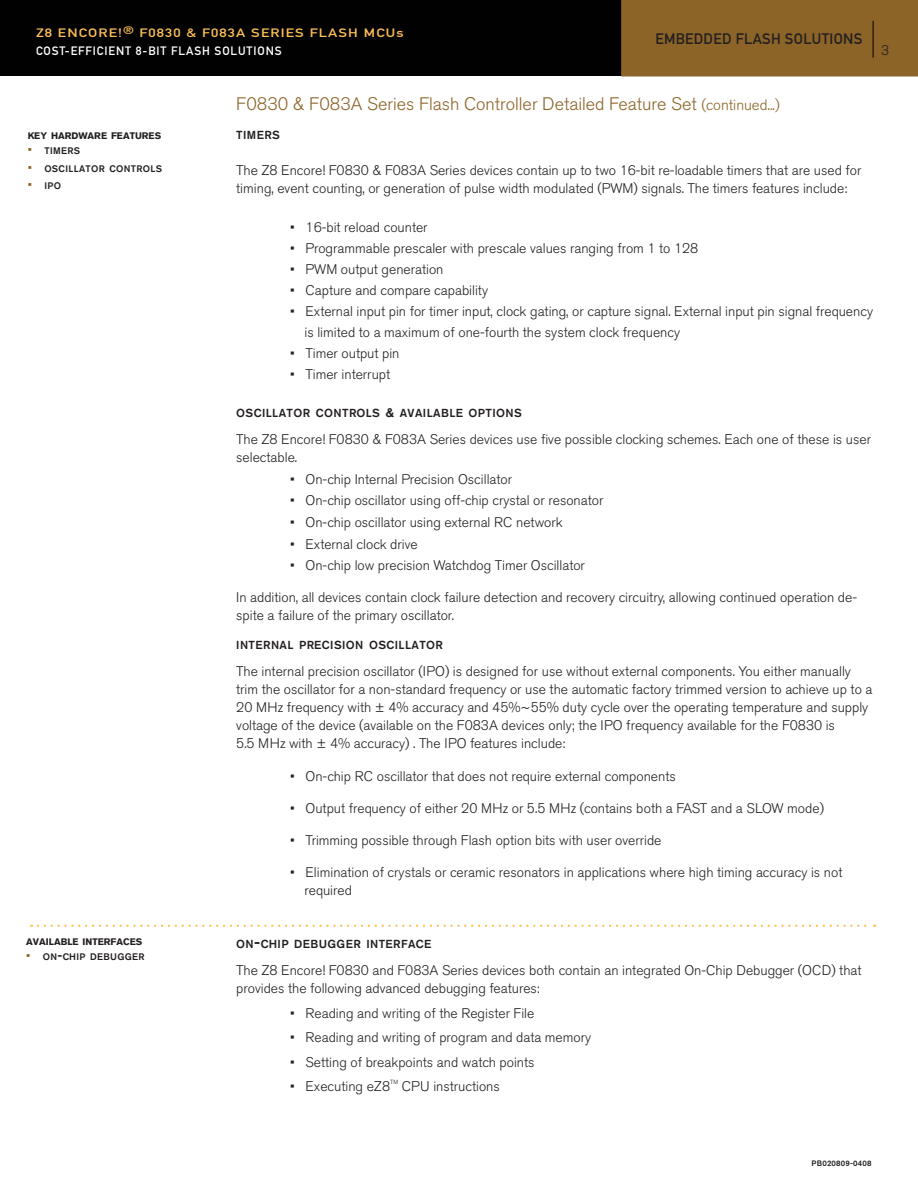
<style>
.page{position:relative;width:918px;height:1188px;background:#fff}
.page>*{position:absolute;margin:0;border:0;box-sizing:border-box;transform-origin:0 0}
.Headers{font:300 18px "Akzidenz Grotesk BE";color:#8c6428}
.t1{font:15px "DIN Mittelschrift Std";letter-spacing:.02em;color:#231f20}
.Headers-2{font:300 13.8px/18px "Akzidenz Grotesk BE";color:#231f20}
.Body{font:300 13.8px/18px "Akzidenz Grotesk BE";color:#231f20}
.t2{font:12px "DIN Mittelschrift Std";letter-spacing:.075em;color:#fdbf56;scale:1.25 1}
.t3{font:12px "DIN Mittelschrift Std";letter-spacing:.075em;color:#fff}
.Subheaders{font:500 11.55px "Akzidenz Grotesk BE";letter-spacing:.035em;color:#231f20}
.Bullet_Header{font:500 9.45px "Akzidenz Grotesk BE";letter-spacing:.035em;color:#231f20}
.Bullet_Header-2{font:700 9.45px "Akzidenz Grotesk BE";color:#231f20}
.Subheaders-2{font:500 7.8px "Akzidenz Grotesk BE";letter-spacing:.025em;color:#231f20}
.Headers-3{font:300 6px "Akzidenz Grotesk BE";color:#231f20}
.s1{font-weight:300;font-size:12.75px;color:#8c6428}
.s2{font-size:13.5px}
.s3{font-size:15px}
.s4{font-size:16.5px}
</style>
<div class="page">
<div style="left:0;top:0;width:623px;height:76px;background:#010101"></div>
<div style="left:621px;top:0;width:297px;height:76px;background:#8c6428"></div>
<svg style="left:38px;top:925px;width:837px;height:2px"></svg>
<hr style="left:873px;top:21px;width:1px;height:37px;background:#000">
<p class="t2" style="left:36px;top:26px;width:51px">Z8 EN CORE</p>
<p class="t2" style="left:118px;top:26px;width:122px">!<sup>®</sup> F0830 &amp; F083A SERIE</p>
<p class="t2" style="left:295px;top:26px;width:88px">S FLASH MCUS</p>
<p class="t3" style="left:36px;top:44px;width:43px">COST-EFF</p>
<p class="t3" style="left:93px;top:44px;width:189px">ICIENT 8-BIT FLASH SOLUTIONS</p>
<p class="t1" style="left:656px;top:30px;width:207px">EMBEDDED FLASH SOLUTIONS</p>
<p class="Body" style="left:881px;top:42px;width:10px">3</p>
<p class="Bullet_Header-2" style="left:28px;top:130px;width:135px">KEY HARDWARE FEATURES</p>
<p class="Bullet_Header" style="left:28px;top:145px;width:54px"><span class="s1">•</span> TIMERS</p>
<p class="Bullet_Header" style="left:28px;top:163px;width:136px"><span class="s1">•</span> OSCILLATOR CONTROLS</p>
<p class="Bullet_Header" style="left:28px;top:180px;width:35px"><span class="s1">•</span> IPO</p>
<p class="Bullet_Header-2" style="left:26px;top:936px;width:118px">AVAILABLE INTERFACES</p>
<p class="Bullet_Header" style="left:26px;top:950px;width:120px"><span class="s1">•</span> ON<span class="s2">-</span>CHIP DEBUGGER</p>
<p class="Headers" style="left:236px;top:94px;width:545px">F0830 &amp; F083A Series Flash Controller Detailed Feature Set <span class="s3">(continued...)</span></p>
<p class="Subheaders" style="left:236px;top:128px;width:45px">TIMERS</p>
<p class="Body" style="left:236px;top:162px;width:627px">The Z8 Encore! F0830 &amp; F083A Series devices contain up to two 16-bit re-loadable timers that are used for timing, event counting, or generation of pulse width modulated (PWM) signals. The timers features include:</p>
<p class="Body" style="left:290px;top:219px;width:139px">• 16-bit reload counter</p>
<p class="Body" style="left:290px;top:240px;width:410px">• Programmable prescaler with prescale values ranging from 1 to 128</p>
<p class="Body" style="left:290px;top:261px;width:155px">• PWM output generation</p>
<p class="Body" style="left:290px;top:282px;width:199px">• Capture and compare capability</p>
<p class="Body" style="left:305px;top:301px;width:570px;line-height:21px;text-indent:-14px">• External input pin for timer input, clock gating, or capture signal. External input pin signal frequency is limited to a maximum of one-fourth the system clock frequency</p>
<p class="Body" style="left:290px;top:345px;width:111px">• Timer output pin</p>
<p class="Body" style="left:290px;top:366px;width:101px">• Timer interrupt</p>
<p class="Subheaders" style="left:236px;top:406px;width:287px">OSCILLATOR CONTROLS <span class="s2">&amp;</span> AVAILABLE OPTIONS</p>
<p class="Headers-2" style="left:236px;top:431px;width:636px">The Z8 Encore! F0830 &amp; F083A Series devices use five possible clocking schemes. Each one of these is user selectable.</p>
<p class="Headers-2" style="left:290px;top:470px;width:223px">• On-chip Internal Precision Oscillator</p>
<p class="Headers-2" style="left:290px;top:492px;width:315px">• On-chip oscillator using off-chip crystal or resonator</p>
<p class="Headers-2" style="left:290px;top:514px;width:274px">• On-chip oscillator using external RC network</p>
<p class="Headers-2" style="left:290px;top:535px;width:129px">• External clock drive</p>
<p class="Headers-2" style="left:290px;top:557px;width:296px">• On-chip low precision Watchdog Timer Oscillator</p>
<p class="Headers-2" style="left:236px;top:589px;width:622px">In addition, all devices contain clock failure detection and recovery circuitry, allowing continued operation de&shy;spite a failure of the primary oscillator.</p>
<p class="Subheaders" style="left:236px;top:638px;width:208px">INTERNAL PRECISION OSCILLATOR</p>
<p class="Headers-2" style="left:236px;top:663px;width:638px">The internal precision oscillator (IPO) is designed for use without external components. You either manually trim the oscillator for a non-standard frequency or use the automatic factory trimmed version to achieve up to a 20 MHz frequency with ± 4% accuracy and 45%~55% duty cycle over the operating temperature and supply voltage of the device (available on the F083A devices only; the IPO frequency available for the F0830 is<br>5.5 MHz with ± 4% accuracy) . The IPO features include:</p>
<p class="Headers-2" style="left:290px;top:767px;width:387px">• On-chip RC oscillator that does not require external components</p>
<p class="Headers-2" style="left:290px;top:799px;width:535px">• Output frequency of either 20 MHz or 5.5 MHz (contains both a FAST and a SLOW mode)</p>
<p class="Headers-2" style="left:290px;top:831px;width:373px">• Trimming possible through Flash option bits with user override</p>
<p class="Headers-2" style="left:305px;top:863px;width:539px;text-indent:-14px">• Elimination of crystals or ceramic resonators in applications where high timing accuracy is not required</p>
<p class="Subheaders" style="left:236px;top:937px;width:197px">ON<span class="s4">-</span>CHIP DEBUGGER INTERFACE</p>
<p class="Headers-2" style="left:236px;top:962px;width:627px">The Z8 Encore! F0830 and F083A Series devices both contain an integrated On-Chip Debugger (OCD) that provides the following advanced debugging features:</p>
<p class="Headers-2" style="left:290px;top:1004px;width:246px">• Reading and writing of the Register File</p>
<p class="Headers-2" style="left:290px;top:1029px;width:302px">• Reading and writing of program and data memory</p>
<p class="Headers-2" style="left:290px;top:1053px;width:246px">• Setting of breakpoints and watch points</p>
<p class="Headers-2" style="left:290px;top:1078px;width:101px">• Executing eZ8</p>
<p class="Headers-3" style="left:390px;top:1078px;width:10px">TM</p>
<p class="Headers-2" style="left:402px;top:1078px;width:100px">CPU instructions</p>
<p class="Subheaders-2" style="left:812px;top:1159px;width:62px">PB020809-0408</p>
</div>
